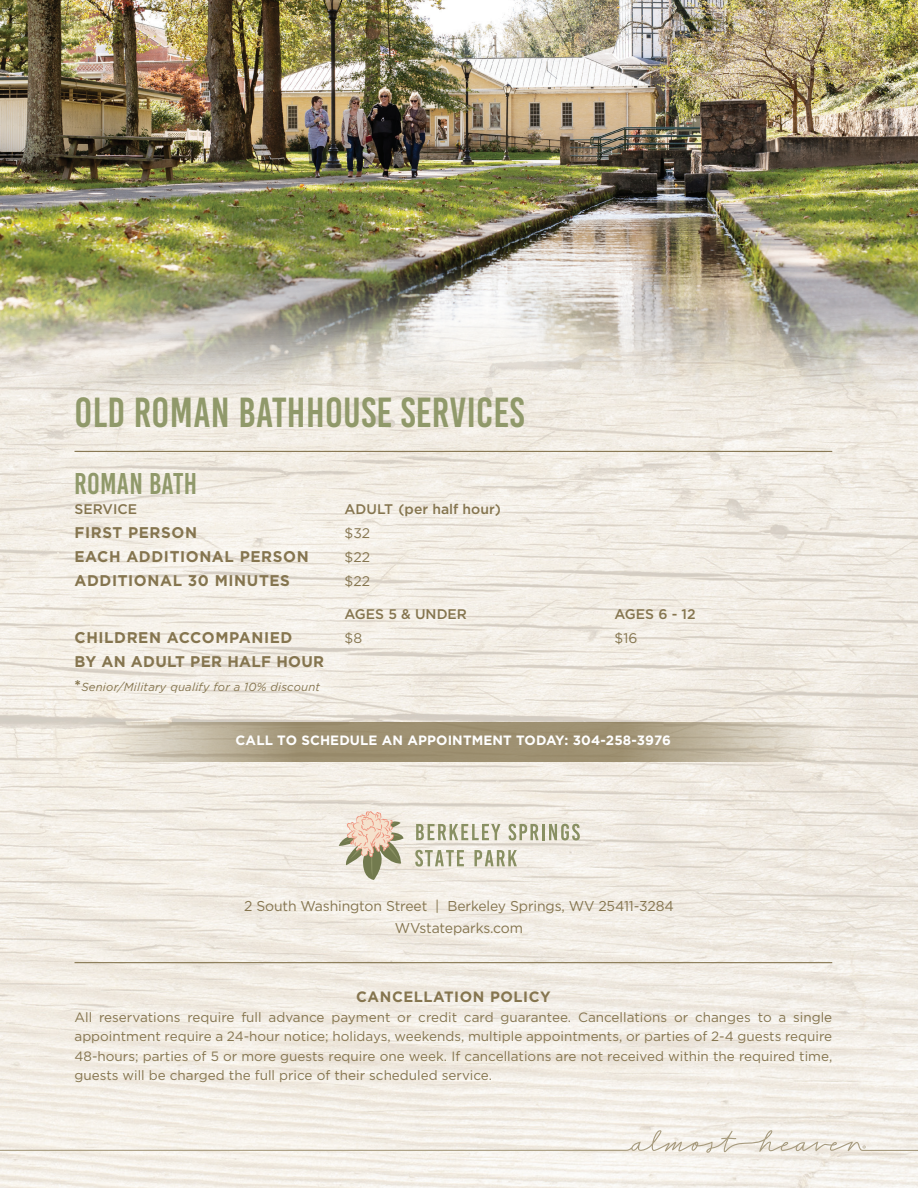
<style>
.page{position:relative;width:918px;height:1188px;background:#fff}
.page>*{position:absolute;margin:0;border:0;box-sizing:border-box;transform-origin:0 0}
.t1{font:42px "Bebas Kai";letter-spacing:.01em;color:#90996a}
.t2{font:30px "Bebas Kai";letter-spacing:.01em;color:#90996a}
.t3{font:700 15.45px "Gotham";letter-spacing:.04em;color:#85754f}
.t4{font:700 15.45px "Gotham";letter-spacing:.02em;color:#85754f}
.t5{font:700 15px "Gotham";letter-spacing:.04em;color:#85754f}
.t6{font:14.25px/22.5px "Gotham";letter-spacing:-.01em;color:#85754f;text-align:center}
.t7{font:500 13.95px "Gotham";color:#85754f}
.t8{font:13.95px "Gotham";color:#85754f}
.t9{font:13.5px/19.5px "Gotham";color:#85754f;text-align:justify}
.t10{font:700 13.5px "Gotham";letter-spacing:.01em;color:#fff}
.t11{font:italic 11.7px "Gotham";letter-spacing:.02em;color:#85754f}
.s1{font-weight:700;font-style:normal;font-size:15.45px}
</style>
<div class="page">
<img style="left:0;top:434px;width:918px;height:754px">
<img style="left:0;top:0;width:918px;height:434px">
<svg style="left:0;top:1130px;width:918px;height:23px"></svg>
<hr style="left:75px;top:451px;width:757px;height:1px;background:#85754f">
<hr style="left:75px;top:962px;width:757px;height:1px;background:#85754f">
<svg style="left:416px;top:824px;width:84px;height:16px"></svg>
<svg style="left:509px;top:824px;width:30px;height:16px"></svg>
<hr style="left:542px;top:824px;width:3px;height:16px;background:#899063">
<svg style="left:549px;top:824px;width:31px;height:16px"></svg>
<svg style="left:415px;top:850px;width:49px;height:17px"></svg>
<svg style="left:474px;top:850px;width:43px;height:16px"></svg>
<svg style="left:339px;top:811px;width:65px;height:69px;background:#d7cab6"></svg>
<svg style="left:460px;top:722px;width:377px;height:40px;background:#b5a991"></svg>
<svg style="left:81px;top:722px;width:379px;height:40px;background:#b6ab92"></svg>
<h1 class="t1" style="left:75px;top:390px;width:451px">OLD ROMAN BATHHOUSE SERVICES</h1>
<h2 class="t2" style="left:75px;top:468px;width:124px">ROMAN BATH</h2>
<p class="t7" style="left:75px;top:500px;width:64px">SERVICE</p>
<p class="t7" style="left:345px;top:500px;width:158px">ADULT (per half hour)</p>
<p class="t3" style="left:75px;top:523px;width:124px">FIRST PERSON</p>
<p class="t8" style="left:345px;top:524px;width:27px">$32</p>
<p class="t3" style="left:75px;top:547px;width:236px">EACH ADDITIONAL PERSON</p>
<p class="t8" style="left:345px;top:548px;width:27px">$22</p>
<p class="t3" style="left:75px;top:571px;width:217px">ADDITIONAL 30 MINUTES</p>
<p class="t8" style="left:345px;top:572px;width:27px">$22</p>
<p class="t7" style="left:345px;top:605px;width:124px">AGES 5 &amp; UNDER</p>
<p class="t7" style="left:615px;top:605px;width:83px">AGES 6 - 12</p>
<p class="t3" style="left:75px;top:627px;width:219px">CHILDREN ACCOMPANIED</p>
<p class="t8" style="left:345px;top:629px;width:19px">$8</p>
<p class="t8" style="left:614px;top:629px;width:24px">$16</p>
<p class="t4" style="left:75px;top:651px;width:251px">BY AN ADULT PER HALF HOUR</p>
<p class="t11" style="left:75px;top:680px;width:247px"><span class="s1">*</span>Senior/Military qualify for a 10% discount</p>
<p class="t10" style="left:236px;top:731px;width:437px">CALL TO SCHEDULE AN APPOINTMENT TODAY: 304-258-3976</p>
<p class="t6" style="left:244px;top:894px;width:431px">2 South Washington Street | Berkeley Springs, WV 25411-3284<br>WVstateparks.com</p>
<p class="t5" style="left:356px;top:987px;width:196px">CANCELLATION POLICY</p>
<p class="t9" style="left:75px;top:1007px;width:759px">All reservations require full advance payment or credit card guarantee. Cancellations or changes to a single appointment require a 24-hour notice; holidays, weekends, multiple appointments, or parties of 2-4 guests require 48-hours; parties of 5 or more guests require one week. If cancellations are not received within the required time, guests will be charged the full price of their scheduled service.</p>
</div>
